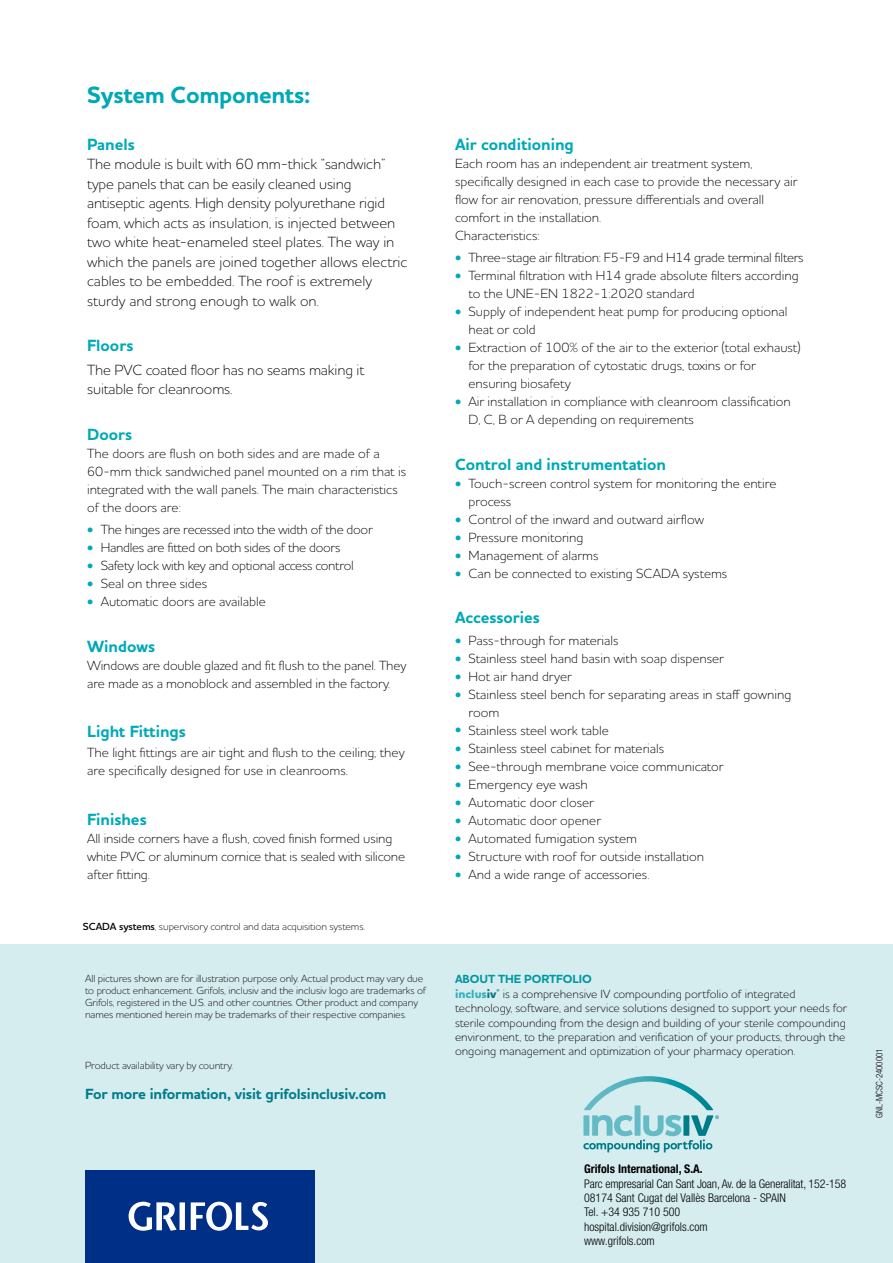
<style>
.page{position:relative;width:893px;height:1263px;background:#fff}
.page>*{position:absolute;margin:0;border:0;box-sizing:border-box;transform-origin:0 0}
.t1{font:700 24px "Houschka Pro";letter-spacing:-.01em;color:#00a9b7}
.t2{font:700 16.5px "Houschka Pro";color:#00a9b7}
.t3{font:300 15px/19.5px "Houschka Pro";letter-spacing:-.01em;color:#090304}
.t4{font:700 15px "Houschka Pro";letter-spacing:-.01em;color:#007c89}
.t5{font:300 13.5px/18px "Houschka Pro";color:#090304}
.t6{font:300 13.5px "Houschka Pro";letter-spacing:-.02em;color:#090304}
.t7{font:300 12px/14.4px "Houschka Pro";color:#090304}
.t8{font:300 condensed 12px/14.4px "Helvetica Neue LT Std";color:#000}
.t9{font:700 condensed 12px "Helvetica Neue LT Std";color:#000}
.t10{font:300 10.5px/12px "Houschka Pro";letter-spacing:-.01em;color:#090304}
.t11{font:300 condensed 9px "Helvetica Neue LT Std";color:#090304}
.s1{font-size:12px;color:#00a9b7}
.s2{font-weight:600}
.s3{font-weight:700;color:#0097a0}
.s4{font-weight:800;color:#37b0ba}
.s5{font-weight:800;color:#087683}
</style>
<div class="page">
<div style="left:0;top:945px;width:893px;height:318px;background:#d6edf0"></div>
<div style="left:85px;top:1170px;width:229px;height:93px;background:#002f87"></div>
<svg style="left:129px;top:1202px;width:139px;height:29px"></svg>
<svg style="left:583px;top:1076px;width:136px;height:76px"></svg>
<h1 class="t1" style="left:87px;top:80px;width:225px">System Components:</h1>
<p class="t2" style="left:87px;top:134px;width:49px">Panels</p>
<p class="t3" style="left:87px;top:154px;width:322px">The module is built with 60 mm-thick “sandwich” type panels that can be easily cleaned using antiseptic agents. High density polyurethane rigid foam, which acts as insulation, is injected between two white heat-enameled steel plates. The way in which the panels are joined together allows electric cables to be embedded. The roof is extremely sturdy and strong enough to walk on.</p>
<p class="t2" style="left:87px;top:335px;width:48px">Floors</p>
<p class="t3" style="left:87px;top:360px;width:279px">The PVC coated floor has no seams making it suitable for cleanrooms.</p>
<p class="t2" style="left:87px;top:423px;width:47px">Doors</p>
<p class="t5" style="left:87px;top:444px;width:320px">The doors are flush on both sides and are made of a 60-mm thick sandwiched panel mounted on a rim that is integrated with the wall panels. The main characteristics of the doors are:</p>
<p class="t6" style="left:87px;top:521px;width:287px"><span class="s1">•</span> The hinges are recessed into the width of the door</p>
<p class="t6" style="left:87px;top:539px;width:255px"><span class="s1">•</span> Handles are fitted on both sides of the doors</p>
<p class="t6" style="left:87px;top:557px;width:268px"><span class="s1">•</span> Safety lock with key and optional access control</p>
<p class="t5" style="left:87px;top:574px;width:122px"><span class="s1">•</span> Seal on three sides</p>
<p class="t5" style="left:87px;top:592px;width:180px"><span class="s1">•</span> Automatic doors are available</p>
<p class="t2" style="left:87px;top:635px;width:70px">Windows</p>
<p class="t5" style="left:87px;top:656px;width:321px">Windows are double glazed and fit flush to the panel. They are made as a monoblock and assembled in the factory.</p>
<p class="t2" style="left:87px;top:721px;width:100px">Light Fittings</p>
<p class="t5" style="left:87px;top:743px;width:319px">The light fittings are air tight and flush to the ceiling; they are specifically designed for use in cleanrooms.</p>
<p class="t2" style="left:87px;top:808px;width:61px">Finishes</p>
<p class="t5" style="left:87px;top:829px;width:320px">All inside corners have a flush, coved finish formed using white PVC or aluminum cornice that is sealed with silicone after fitting.</p>
<p class="t10" style="left:83px;top:920px;width:284px"><span class="s2">SCADA systems</span>, supervisory control and data acquisition systems.</p>
<p class="t10" style="left:85px;top:972px;width:343px">All pictures shown are for illustration purpose only. Actual product may vary due to product enhancement. Grifols, inclusiv and the inclusiv logo are trademarks of Grifols, registered in the U.S. and other countries. Other product and company names mentioned herein may be trademarks of their respective companies.</p>
<p class="t10" style="left:85px;top:1059px;width:149px">Product availability vary by country.</p>
<p class="t4" style="left:85px;top:1084px;width:303px">For more information, visit grifolsinclusiv.com</p>
<p class="t2" style="left:455px;top:134px;width:120px">Air conditioning</p>
<p class="t5" style="left:455px;top:154px;width:344px">Each room has an independent air treatment system, specifically designed in each case to provide the necessary air flow for air renovation, pressure differentials and overall comfort in the installation.<br>Characteristics:</p>
<p class="t6" style="left:455px;top:249px;width:350px"><span class="s1">•</span> Three-stage air filtration: F5-F9 and H14 grade terminal filters</p>
<p class="t5" style="left:468px;top:266px;width:332px;text-indent:-14px"><span class="s1">•</span> Terminal filtration with H14 grade absolute filters according to the UNE-EN 1822-1:2020 standard</p>
<p class="t5" style="left:468px;top:302px;width:321px;text-indent:-14px"><span class="s1">•</span> Supply of independent heat pump for producing optional heat or cold</p>
<p class="t5" style="left:468px;top:338px;width:334px;text-indent:-14px"><span class="s1">•</span> Extraction of 100% of the air to the exterior (total exhaust) for the preparation of cytostatic drugs, toxins or for ensuring biosafety</p>
<p class="t5" style="left:468px;top:392px;width:324px;text-indent:-14px"><span class="s1">•</span> Air installation in compliance with cleanroom classification<br>D, C, B or A depending on requirements</p>
<p class="t2" style="left:455px;top:453px;width:213px">Control and instrumentation</p>
<p class="t5" style="left:468px;top:474px;width:309px;text-indent:-14px"><span class="s1">•</span> Touch-screen control system for monitoring the entire process</p>
<p class="t5" style="left:455px;top:510px;width:251px"><span class="s1">•</span> Control of the inward and outward airflow</p>
<p class="t5" style="left:455px;top:528px;width:130px"><span class="s1">•</span> Pressure monitoring</p>
<p class="t5" style="left:455px;top:546px;width:145px"><span class="s1">•</span> Management of alarms</p>
<p class="t5" style="left:455px;top:564px;width:274px"><span class="s1">•</span> Can be connected to existing SCADA systems</p>
<p class="t2" style="left:455px;top:606px;width:86px">Accessories</p>
<p class="t5" style="left:455px;top:631px;width:165px"><span class="s1">•</span> Pass-through for materials</p>
<p class="t5" style="left:455px;top:649px;width:271px"><span class="s1">•</span> Stainless steel hand basin with soap dispenser</p>
<p class="t5" style="left:455px;top:667px;width:118px"><span class="s1">•</span> Hot air hand dryer</p>
<p class="t5" style="left:468px;top:685px;width:324px;text-indent:-14px"><span class="s1">•</span> Stainless steel bench for separating areas in staff gowning room</p>
<p class="t5" style="left:455px;top:721px;width:155px"><span class="s1">•</span> Stainless steel work table</p>
<p class="t5" style="left:455px;top:739px;width:211px"><span class="s1">•</span> Stainless steel cabinet for materials</p>
<p class="t5" style="left:455px;top:757px;width:270px"><span class="s1">•</span> See-through membrane voice communicator</p>
<p class="t5" style="left:455px;top:775px;width:134px"><span class="s1">•</span> Emergency eye wash</p>
<p class="t5" style="left:455px;top:793px;width:140px"><span class="s1">•</span> Automatic door closer</p>
<p class="t5" style="left:455px;top:811px;width:148px"><span class="s1">•</span> Automatic door opener</p>
<p class="t5" style="left:455px;top:829px;width:184px"><span class="s1">•</span> Automated fumigation system</p>
<p class="t5" style="left:455px;top:847px;width:251px"><span class="s1">•</span> Structure with roof for outside installation</p>
<p class="t5" style="left:455px;top:865px;width:196px"><span class="s1">•</span> And a wide range of accessories.</p>
<p class="t7" style="left:455px;top:972px;width:394px"><span class="s3">ABOUT THE PORTFOLIO<br></span><span class="s4">inclus</span><span class="s5">iv</span><sup>®</sup> is a comprehensive IV compounding portfolio of integrated technology, software, and service solutions designed to support your needs for sterile compounding from the design and building of your sterile compounding environment, to the preparation and verification of your products, through the ongoing management and optimization of your pharmacy operation.</p>
<p class="t9" style="left:584px;top:1162px;width:120px">Grifols International, S.A.</p>
<p class="t8" style="left:584px;top:1176px;width:264px">Parc empresarial Can Sant Joan, Av. de la Generalitat, 152-158<br>08174 Sant Cugat del Vallès Barcelona - SPAIN<br>Tel. +34 935 710 500<br>hospital.division@grifols.com<br>www.grifols.com</p>
<p class="t11" style="left:874px;top:1118px;width:71px;rotate:-90deg">GNL-MCSC-2400001</p>
</div>
